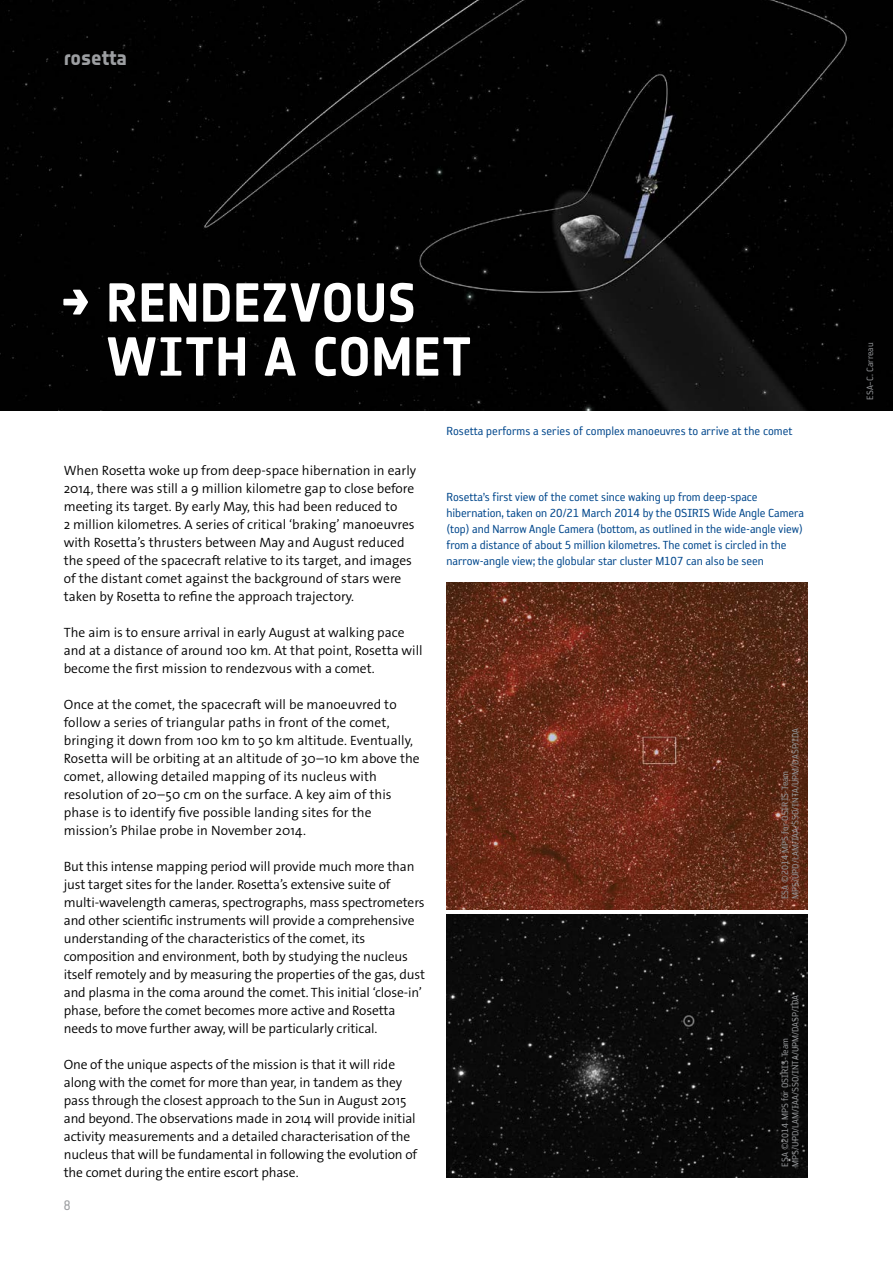
<style>
.page{position:relative;width:893px;height:1263px;background:#fff}
.page>*{position:absolute;margin:0;border:0;box-sizing:border-box;transform-origin:0 0}
.t1{font:700 54px/54px "Notes Esa";letter-spacing:.01em;color:#fff}
.t2{font:21px "Notes Style Bold Updated Tf";letter-spacing:-.005em;color:#9d9fa2}
.t3{font:300 13.5px/18px "The Sans Os F";letter-spacing:-.01em;color:#000}
.t4{font:13.5px/16.2px "Reykjavik One OT A Gauge";letter-spacing:-.005em;color:#00478c}
.t5{font:13.5px "Notes Esa";color:#9d9fa2}
.t6{font:10.5px/10.5px "Reykjavik One OT A Gauge";color:#939598}
</style>
<div class="page">
<img style="left:446px;top:914px;width:362px;height:264px">
<img style="left:446px;top:583px;width:362px;height:327px">
<img style="left:0;top:0;width:893px;height:410px">
<h2 class="t2" style="left:64px;top:46px;width:65px">rosetta</h2>
<h1 class="t1" style="left:106px;top:276px;width:367px;text-indent:-46px">→ RENDEZVOUS<br>WITH A COMET</h1>
<p class="t3" style="left:64px;top:461px;width:354px">When Rosetta woke up from deep-space hibernation in early 2014, there was still a 9 million kilometre gap to close before meeting its target. By early May, this had been reduced to<br>2 million kilometres. A series of critical ‘braking’ manoeuvres with Rosetta’s thrusters between May and August reduced the speed of the spacecraft relative to its target, and images of the distant comet against the background of stars were taken by Rosetta to refine the approach trajectory.</p>
<p class="t3" style="left:64px;top:623px;width:360px">The aim is to ensure arrival in early August at walking pace and at a distance of around 100 km. At that point, Rosetta will become the first mission to rendezvous with a comet.</p>
<p class="t3" style="left:64px;top:695px;width:357px">Once at the comet, the spacecraft will be manoeuvred to follow a series of triangular paths in front of the comet, bringing it down from 100 km to 50 km altitude. Eventually, Rosetta will be orbiting at an altitude of 30–10 km above the comet, allowing detailed mapping of its nucleus with resolution of 20–50 cm on the surface. A key aim of this phase is to identify five possible landing sites for the mission’s Philae probe in November 2014.</p>
<p class="t3" style="left:64px;top:857px;width:363px">But this intense mapping period will provide much more than just target sites for the lander. Rosetta’s extensive suite of multi-wavelength cameras, spectrographs, mass spectrometers and other scientific instruments will provide a comprehensive understanding of the characteristics of the comet, its composition and environment, both by studying the nucleus itself remotely and by measuring the properties of the gas, dust and plasma in the coma around the comet. This initial ‘close-in’ phase, before the comet becomes more active and Rosetta needs to move further away, will be particularly critical.</p>
<p class="t3" style="left:64px;top:1055px;width:355px">One of the unique aspects of the mission is that it will ride along with the comet for more than year, in tandem as they pass through the closest approach to the Sun in August 2015 and beyond. The observations made in 2014 will provide initial activity measurements and a detailed characterisation of the nucleus that will be fundamental in following the evolution of the comet during the entire escort phase.</p>
<p class="t5" style="left:64px;top:1197px;width:8px">8</p>
<p class="t4" style="left:446px;top:423px;width:348px">Rosetta performs a series of complex manoeuvres to arrive at the comet</p>
<p class="t4" style="left:446px;top:488px;width:359px">Rosetta’s first view of the comet since waking up from deep-space hibernation, taken on 20/21 March 2014 by the OSIRIS Wide Angle Camera (top) and Narrow Angle Camera (bottom, as outlined in the wide-angle view) from a distance of about 5 million kilometres. The comet is circled in the narrow-angle view; the globular star cluster M107 can also be seen</p>
<p class="t6" style="left:780px;top:899px;width:173px;rotate:-90deg">ESA ©2014 MPS for OSIRIS-Team<br>MPS/UPD/LAM/IAA/SSO/INTA/UPM/DASP/IDA</p>
<p class="t6" style="left:780px;top:1167px;width:173px;rotate:-90deg">ESA ©2014 MPS for OSIRIS-Team<br>MPS/UPD/LAM/IAA/SSO/INTA/UPM/DASP/IDA</p>
<p class="t6" style="left:865px;top:400px;width:59px;rotate:-90deg">ESA–C. Carreau</p>
</div>
